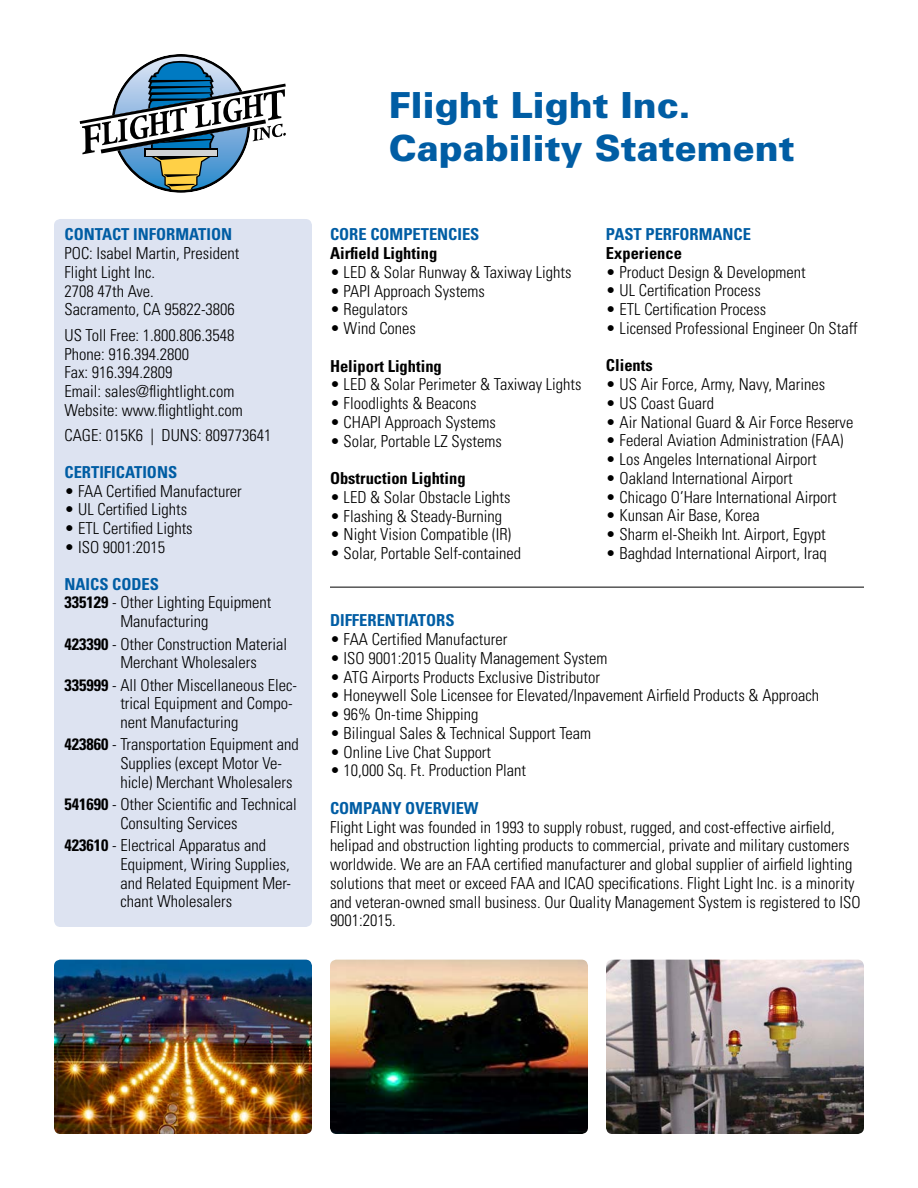
<style>
.page{position:relative;width:918px;height:1188px;background:#fff}
.page>*{position:absolute;margin:0;border:0;box-sizing:border-box;transform-origin:0 0}
.t1{font:900 36px/43.2px "Univers LT Std";color:#005da4}
.t2{font:300 condensed 16.5px/18.8px "Univers LT Std";color:#000}
.t3{font:700 condensed 16.5px "Univers LT Std";color:#005da4}
.t4{font:700 condensed 16.5px "Univers LT Std";color:#000}
.s1{font-weight:700}
</style>
<div class="page">
<div style="left:54px;top:219px;width:258px;height:708px;background:#dde3f1;border-radius:6px"></div>
<svg style="left:80px;top:54px;width:206px;height:139px"></svg>
<hr style="left:330px;top:587px;width:534px;height:1px;background:#000">
<img style="left:54px;top:960px;width:258px;height:174px">
<img style="left:330px;top:960px;width:258px;height:174px">
<img style="left:606px;top:960px;width:258px;height:174px">
<p class="t3" style="left:64px;top:224px;width:169px">CONTACT INFORMATION</p>
<p class="t2" style="left:64px;top:244px;width:176px">POC: Isabel Martin, President<br>Flight Light Inc.<br>2708 47th Ave.<br>Sacramento, CA 95822-3806</p>
<p class="t2" style="left:64px;top:326px;width:180px">US Toll Free: 1.800.806.3548<br>Phone: 916.394.2800<br>Fax: 916.394.2809<br>Email: sales@flightlight.com<br>Website: www.flightlight.com</p>
<p class="t2" style="left:64px;top:426px;width:209px">CAGE: 015K6 | DUNS: 809773641</p>
<p class="t3" style="left:64px;top:462px;width:114px">CERTIFICATIONS</p>
<p class="t2" style="left:64px;top:482px;width:179px">• FAA Certified Manufacturer</p>
<p class="t2" style="left:64px;top:500px;width:124px">• UL Certified Lights</p>
<p class="t2" style="left:64px;top:519px;width:130px">• ETL Certified Lights</p>
<p class="t2" style="left:64px;top:538px;width:102px">• ISO 9001:2015</p>
<p class="t3" style="left:64px;top:574px;width:96px">NAICS CODES</p>
<p class="t2" style="left:64px;top:593px;width:209px"><span class="s1">335129</span> - Other Lighting Equipment</p>
<p class="t2" style="left:120px;top:612px;width:89px">Manufacturing</p>
<p class="t2" style="left:120px;top:634px;width:168px;text-indent:-56px"><span class="s1">423390</span> - Other Construction Material<br>Merchant Wholesalers</p>
<p class="t2" style="left:120px;top:675px;width:178px;text-indent:-56px"><span class="s1">335999</span> - All Other Miscellaneous Elec&shy;trical Equipment and Compo&shy;nent Manufacturing</p>
<p class="t2" style="left:120px;top:735px;width:180px;text-indent:-56px"><span class="s1">423860</span> - Transportation Equipment and<br>Supplies (except Motor Ve&shy;hicle) Merchant Wholesalers</p>
<p class="t2" style="left:64px;top:795px;width:234px;text-align:center"><span class="s1">541690</span> - Other Scientific and Technical<br>Consulting Services</p>
<p class="t2" style="left:120px;top:836px;width:172px;text-indent:-56px"><span class="s1">423610</span> - Electrical Apparatus and<br>Equipment, Wiring Supplies, and Related Equipment Mer&shy;chant Wholesalers</p>
<h1 class="t1" style="left:389px;top:83px;width:407px">Flight Light Inc.<br>Capability Statement</h1>
<p class="t3" style="left:330px;top:224px;width:151px">CORE COMPETENCIES</p>
<p class="t4" style="left:330px;top:243px;width:109px">Airfield Lighting</p>
<p class="t2" style="left:330px;top:263px;width:243px">• LED &amp; Solar Runway &amp; Taxiway Lights</p>
<p class="t2" style="left:330px;top:281px;width:157px">• PAPI Approach Systems</p>
<p class="t2" style="left:330px;top:300px;width:79px">• Regulators</p>
<p class="t2" style="left:330px;top:319px;width:88px">• Wind Cones</p>
<p class="t4" style="left:330px;top:356px;width:113px">Heliport Lighting</p>
<p class="t2" style="left:330px;top:375px;width:253px">• LED &amp; Solar Perimeter &amp; Taxiway Lights</p>
<p class="t2" style="left:330px;top:394px;width:148px">• Floodlights &amp; Beacons</p>
<p class="t2" style="left:330px;top:413px;width:167px">• CHAPI Approach Systems</p>
<p class="t2" style="left:330px;top:431px;width:173px">• Solar, Portable LZ Systems</p>
<p class="t4" style="left:330px;top:468px;width:137px">Obstruction Lighting</p>
<p class="t2" style="left:330px;top:488px;width:182px">• LED &amp; Solar Obstacle Lights</p>
<p class="t2" style="left:330px;top:506px;width:174px">• Flashing &amp; Steady-Burning</p>
<p class="t2" style="left:330px;top:525px;width:183px">• Night Vision Compatible (IR)</p>
<p class="t2" style="left:330px;top:544px;width:193px">• Solar, Portable Self-contained</p>
<p class="t3" style="left:606px;top:224px;width:146px">PAST PERFORMANCE</p>
<p class="t4" style="left:606px;top:243px;width:78px">Experience</p>
<p class="t2" style="left:606px;top:263px;width:201px">• Product Design &amp; Development</p>
<p class="t2" style="left:606px;top:281px;width:156px">• UL Certification Process</p>
<p class="t2" style="left:606px;top:300px;width:162px">• ETL Certification Process</p>
<p class="t2" style="left:606px;top:319px;width:253px">• Licensed Professional Engineer On Staff</p>
<p class="t4" style="left:606px;top:355px;width:48px">Clients</p>
<p class="t2" style="left:606px;top:375px;width:221px">• US Air Force, Army, Navy, Marines</p>
<p class="t2" style="left:606px;top:394px;width:110px">• US Coast Guard</p>
<p class="t2" style="left:606px;top:413px;width:249px">• Air National Guard &amp; Air Force Reserve</p>
<p class="t2" style="left:606px;top:431px;width:239px">• Federal Aviation Administration (FAA)</p>
<p class="t2" style="left:606px;top:450px;width:212px">• Los Angeles International Airport</p>
<p class="t2" style="left:606px;top:469px;width:188px">• Oakland International Airport</p>
<p class="t2" style="left:606px;top:488px;width:232px">• Chicago O’Hare International Airport</p>
<p class="t2" style="left:606px;top:506px;width:155px">• Kunsan Air Base, Korea</p>
<p class="t2" style="left:606px;top:525px;width:221px">• Sharm el-Sheikh Int. Airport, Egypt</p>
<p class="t2" style="left:606px;top:544px;width:222px">• Baghdad International Airport, Iraq</p>
<p class="t3" style="left:330px;top:610px;width:126px">DIFFERENTIATORS</p>
<p class="t2" style="left:330px;top:630px;width:179px">• FAA Certified Manufacturer</p>
<p class="t2" style="left:330px;top:649px;width:279px">• ISO 9001:2015 Quality Management System</p>
<p class="t2" style="left:330px;top:667px;width:272px">• ATG Airports Products Exclusive Distributor</p>
<p class="t2" style="left:330px;top:686px;width:491px">• Honeywell Sole Licensee for Elevated/Inpavement Airfield Products &amp; Approach</p>
<p class="t2" style="left:330px;top:705px;width:150px">• 96% On-time Shipping</p>
<p class="t2" style="left:330px;top:724px;width:263px">• Bilingual Sales &amp; Technical Support Team</p>
<p class="t2" style="left:330px;top:742px;width:163px">• Online Live Chat Support</p>
<p class="t2" style="left:330px;top:761px;width:197px">• 10,000 Sq. Ft. Production Plant</p>
<p class="t3" style="left:330px;top:798px;width:150px">COMPANY OVERVIEW</p>
<p class="t2" style="left:330px;top:817px;width:532px">Flight Light was founded in 1993 to supply robust, rugged, and cost-effective airfield, helipad and obstruction lighting products to commercial, private and military customers worldwide. We are an FAA certified manufacturer and global supplier of airfield lighting solutions that meet or exceed FAA and ICAO specifications. Flight Light Inc. is a minority and veteran-owned small business. Our Quality Management System is registered to ISO 9001:2015.</p>
</div>
